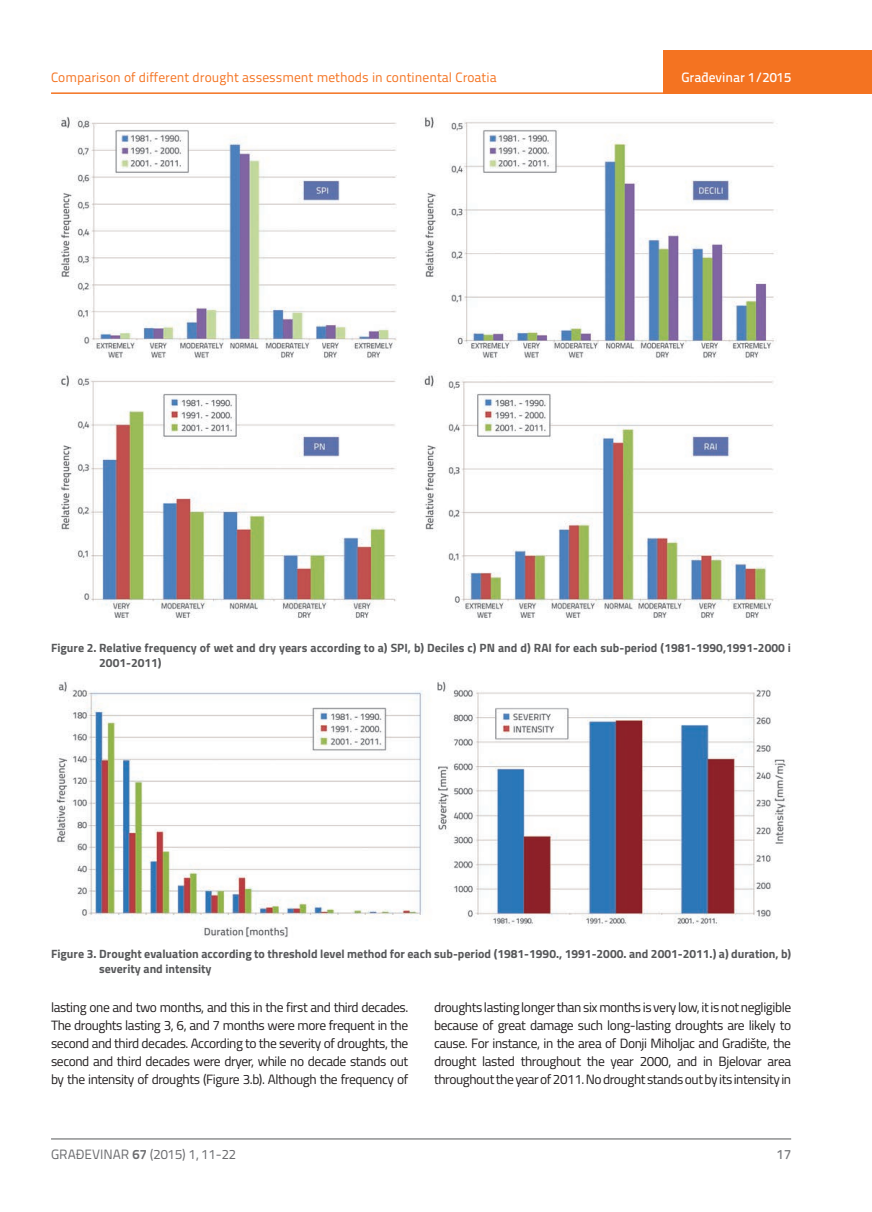
<style>
.page{position:relative;width:872px;height:1212px;background:#fff}
.page>*{position:absolute;margin:0;border:0;box-sizing:border-box;transform-origin:0 0}
.t1{font:13.5px/18px "Titillium";letter-spacing:-.03em;color:#231f20;text-align:justify}
.t2{font:13.5px "Titillium Text 22 L";color:#f47321}
.t3{font:13.5px "Titillium Text 22 L";color:#6c6d70}
.t4{font:500 13.5px "Titillium Text 22 L";color:#fff}
.t5{font:500 13.5px "Titillium Text 22 L";color:#787a7d}
.Potpis_pod_sliku{font:700 12px/15px "Titillium";color:#57585a}
.s1{font-weight:700}
</style>
<div class="page">
<hr style="left:51px;top:92px;width:821px;height:2px;background:#f47321">
<div style="left:663px;top:50px;width:209px;height:44px;background:#f47321"></div>
<hr style="left:51px;top:1139px;width:740px;height:1px;background:#57585a">
<img style="left:59px;top:117px;width:716px;height:502px">
<img style="left:56px;top:681px;width:732px;height:257px">
<p class="t2" style="left:51px;top:68px;width:447px">Comparison of different drought assessment methods in continental Croatia</p>
<p class="t4" style="left:681px;top:67px;width:111px">Građevinar 1/2015</p>
<p class="Potpis_pod_sliku" style="left:99px;top:640px;width:693px;text-indent:-48px">Figure 2. Relative frequency of wet and dry years according to a) SPI, b) Deciles c) PN and d) RAI for each sub-period (1981-1990,1991-2000 i<br>2001-2011)</p>
<p class="Potpis_pod_sliku" style="left:99px;top:946px;width:693px;text-indent:-48px">Figure 3. Drought evaluation according to threshold level method for each sub-period (1981-1990., 1991-2000. and 2001-2011.) a) duration, b) severity and intensity</p>
<p class="t1" style="left:51px;top:998px;width:359px">lasting one and two months, and this in the first and third decades.<br>The droughts lasting 3, 6, and 7 months were more frequent in the second and third decades. According to the severity of droughts, the second and third decades were dryer, while no decade stands out by the intensity of droughts (Figure 3.b). Although the frequency of</p>
<p class="t1" style="left:434px;top:998px;width:359px">droughts lasting longer than six months is very low, it is not negligible because of great damage such long-lasting droughts are likely to cause. For instance, in the area of Donji Miholjac and Gradište, the drought lasted throughout the year 2000, and in Bjelovar area throughout the year of 2011. No drought stands out by its intensity in</p>
<p class="t3" style="left:51px;top:1144px;width:186px">GRAĐEVINAR <span class="s1">67</span> (2015) 1, 11-22</p>
<p class="t5" style="left:777px;top:1144px;width:16px">17</p>
</div>
